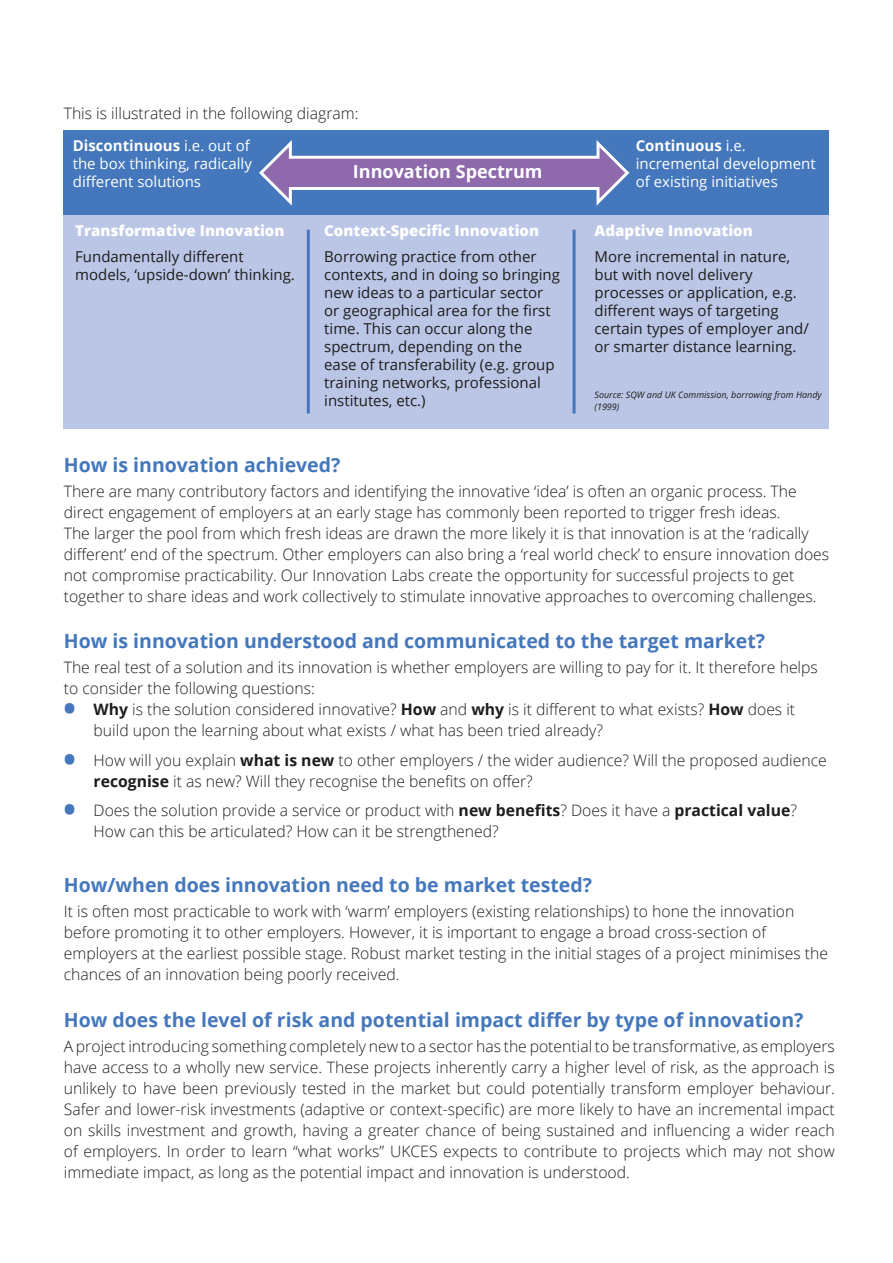
<style>
.page{position:relative;width:893px;height:1263px;background:#fff}
.page>*{position:absolute;margin:0;border:0;box-sizing:border-box;transform-origin:0 0}
.Sub_Heading{font:700 19.5px "Open Sans";color:#47b}
.t1{font:700 18px "Open Sans";color:#fff}
.Main_Copy{font:300 15.75px/21px "Open Sans";color:#1d1d1b}
.Chart_copy{font:15px/18px "Open Sans";color:#1d1d1b}
.Chart_copy_white{font:15px/18px "Open Sans";color:#fff}
.Chart_Heading{font:800 15px "Open Sans";color:#fff}
.Source{font:italic 9px/12px "Open Sans";color:#1d1d1b}
.s1{font-weight:700}
.s2{font-weight:800;font-size:30px;color:#47b}
</style>
<div class="page">
<div style="left:64px;top:131px;width:765px;height:84px;background:#47b"></div>
<div style="left:64px;top:215px;width:765px;height:213px;background:#bbc6e7"></div>
<hr style="left:307px;top:230px;width:3px;height:184px;background:#47b">
<hr style="left:573px;top:230px;width:3px;height:184px;background:#47b">
<svg style="left:259px;top:140px;width:371px;height:66px"></svg>
<p class="Main_Copy" style="left:64px;top:102px;width:296px">This is illustrated in the following diagram:</p>
<p class="Chart_copy_white" style="left:73px;top:136px;width:181px"><span class="s1">Discontinuous</span> i.e. out of the box thinking, radically different solutions</p>
<p class="Chart_copy_white" style="left:636px;top:137px;width:182px"><span class="s1">Continuous</span> i.e. incremental development of existing initiatives</p>
<p class="t1" style="left:353px;top:158px;width:191px">Innovation Spectrum</p>
<p class="Chart_Heading" style="left:75px;top:219px;width:211px">Transformative Innovation</p>
<p class="Chart_copy" style="left:75px;top:247px;width:221px">Fundamentally different models, ‘upside-down’ thinking.</p>
<p class="Chart_Heading" style="left:324px;top:219px;width:216px">Context-Specific Innovation</p>
<p class="Chart_copy" style="left:324px;top:247px;width:237px">Borrowing practice from other contexts, and in doing so bringing new ideas to a particular sector or geographical area for the first time. This can occur along the spectrum, depending on the<br>ease of transferability (e.g. group training networks, professional institutes, etc.)</p>
<p class="Chart_Heading" style="left:594px;top:219px;width:160px">Adaptive Innovation</p>
<p class="Chart_copy" style="left:594px;top:247px;width:216px">More incremental in nature, but with novel delivery processes or application, e.g. different ways of targeting certain types of employer and/ or smarter distance learning.</p>
<p class="Source" style="left:594px;top:389px;width:229px">Source: SQW and UK Commission, borrowing from Handy (1999)</p>
<p class="Sub_Heading" style="left:64px;top:451px;width:278px">How is innovation achieved?</p>
<p class="Main_Copy" style="left:64px;top:480px;width:767px">There are many contributory factors and identifying the innovative ‘idea’ is often an organic process. The direct engagement of employers at an early stage has commonly been reported to trigger fresh ideas.<br>The larger the pool from which fresh ideas are drawn the more likely it is that innovation is at the ‘radically different’ end of the spectrum. Other employers can also bring a ‘real world check’ to ensure innovation does not compromise practicability. Our Innovation Labs create the opportunity for successful projects to get together to share ideas and work collectively to stimulate innovative approaches to overcoming challenges.</p>
<p class="Sub_Heading" style="left:64px;top:627px;width:703px">How is innovation understood and communicated to the target market?</p>
<p class="Main_Copy" style="left:64px;top:657px;width:756px">The real test of a solution and its innovation is whether employers are willing to pay for it. It therefore helps to consider the following questions:</p>
<p class="Main_Copy" style="left:94px;top:699px;width:703px;text-indent:-30px"><span class="s2">•</span> <span class="s1">Why</span> is the solution considered innovative? <span class="s1">How</span> and <span class="s1">why</span> is it different to what exists? <span class="s1">How</span> does it build upon the learning about what exists / what has been tried already?</p>
<p class="Main_Copy" style="left:94px;top:749px;width:735px;text-indent:-30px"><span class="s2">•</span> How will you explain <span class="s1">what is new</span> to other employers / the wider audience? Will the proposed audience <span class="s1">recognise</span> it as new? Will they recognise the benefits on offer?</p>
<p class="Main_Copy" style="left:94px;top:800px;width:705px;text-indent:-30px"><span class="s2">•</span> Does the solution provide a service or product with <span class="s1">new benefits</span>? Does it have a <span class="s1">practical value</span>?<br>How can this be articulated? How can it be strengthened?</p>
<p class="Sub_Heading" style="left:64px;top:871px;width:530px">How/when does innovation need to be market tested?</p>
<p class="Main_Copy" style="left:64px;top:901px;width:766px">It is often most practicable to work with ‘warm’ employers (existing relationships) to hone the innovation before promoting it to other employers. However, it is important to engage a broad cross-section of employers at the earliest possible stage. Robust market testing in the initial stages of a project minimises the chances of an innovation being poorly received.</p>
<p class="Sub_Heading" style="left:64px;top:1006px;width:741px">How does the level of risk and potential impact differ by type of innovation?</p>
<p class="Main_Copy" style="left:64px;top:1035px;width:773px;text-align:justify">A project introducing something completely new to a sector has the potential to be transformative, as employers have access to a wholly new service. These projects inherently carry a higher level of risk, as the approach is unlikely to have been previously tested in the market but could potentially transform employer behaviour.<br>Safer and lower-risk investments (adaptive or context-specific) are more likely to have an incremental impact on skills investment and growth, having a greater chance of being sustained and influencing a wider reach of employers. In order to learn “what works” UKCES expects to contribute to projects which may not show immediate impact, as long as the potential impact and innovation is understood.</p>
</div>
